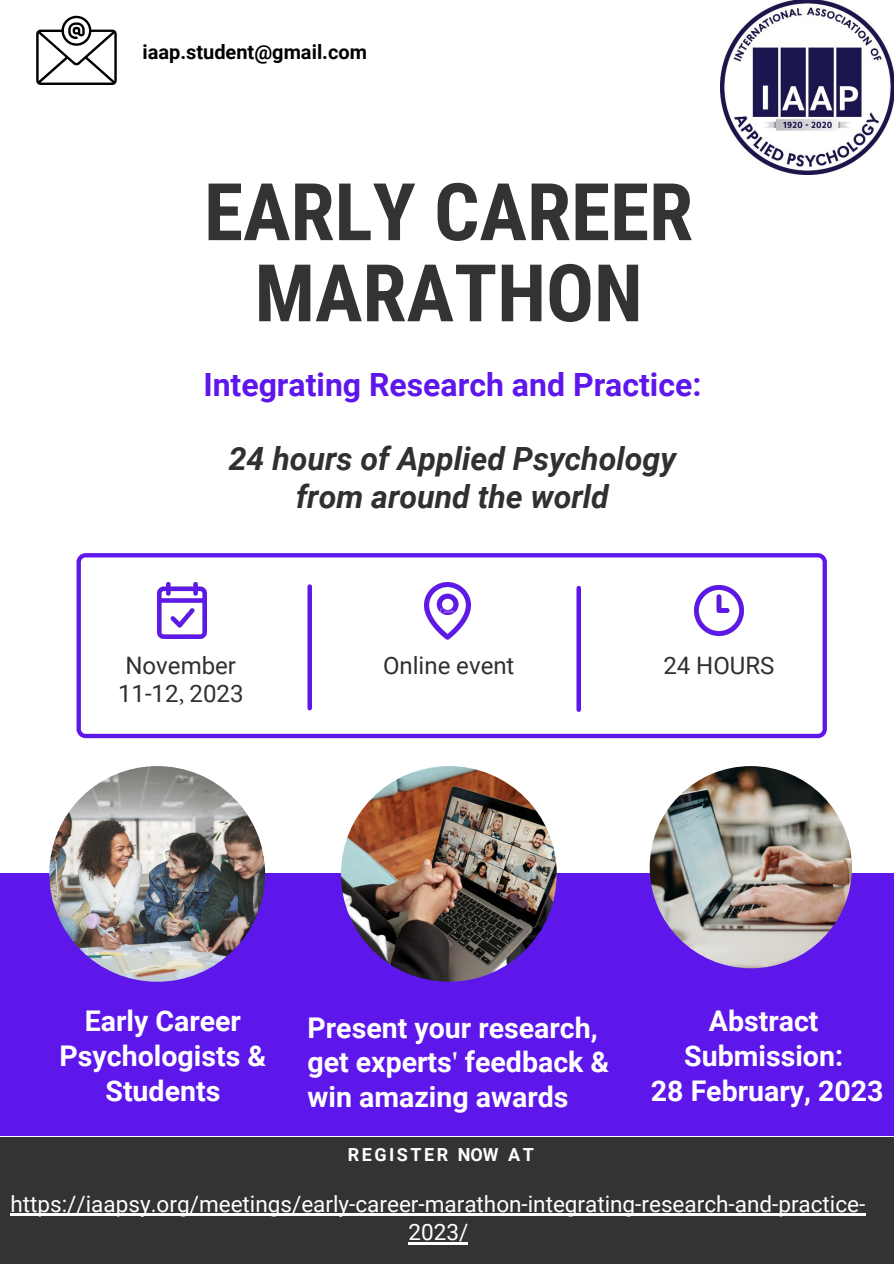
<style>
.page{position:relative;width:894px;height:1264px;background:#fff}
.page>*{position:absolute;margin:0;border:0;box-sizing:border-box;transform-origin:0 0}
.t1{font:700 79.5px/81px "Roboto Condensed";color:#333;text-align:center}
.t2{font:italic 700 31.95px/37.2px "Roboto";color:#303030;text-align:center}
.t3{font:700 31.95px "Roboto";color:#5e17eb}
.t4{font:700 28.5px/35px "Roboto";color:#fff;text-align:center}
.t5{font:24px/28.7px "Roboto";color:#303030;text-align:center}
.t6{font:22.5px/28.5px "Roboto";color:#fff;text-align:center}
.t7{font:700 19.95px "Roboto";color:#000}
.t8{font:700 18px "Roboto";letter-spacing:.14em;color:#fff}
.s1{font-family:"Minion Pro"}
</style>
<div class="page">
<div style="left:0;top:873px;width:893px;height:262px;background:#5e17eb"></div>
<div style="left:0;top:1136px;width:893px;height:127px;background:#333"></div>
<svg style="left:76px;top:553px;width:750px;height:185px"></svg>
<img style="left:157px;top:582px;width:50px;height:56px">
<img style="left:424px;top:582px;width:46px;height:57px">
<img style="left:694px;top:586px;width:49px;height:49px">
<div style="left:307px;top:586px;width:5px;height:122px;background:#5e17eb"></div>
<div style="left:576px;top:588px;width:5px;height:121px;background:#5e17eb"></div>
<img style="left:49px;top:766px;width:216px;height:215px;border-radius:50%">
<img style="left:341px;top:766px;width:215px;height:215px;border-radius:50%">
<img style="left:720px;top:0;width:173px;height:175px">
<img style="left:649px;top:766px;width:202px;height:202px;border-radius:50%">
<svg style="left:36px;top:15px;width:81px;height:70px"></svg>
<hr style="left:11px;top:1213px;width:854px;height:2px;background:#fff">
<hr style="left:408px;top:1242px;width:60px;height:2px;background:#fff">
<p class="t7" style="left:142px;top:40px;width:226px">iaap.student@gmail.com</p>
<h1 class="t1" style="left:204px;top:172px;width:490px">EARLY CAREER<br>MARATHON</h1>
<p class="t3" style="left:203px;top:366px;width:499px">Integrating Research and Practice:</p>
<p class="t2" style="left:228px;top:441px;width:449px">24 hours of Applied Psychology from around the world</p>
<p class="t5" style="left:118px;top:651px;width:127px">November<br>11-12<span class="s1">,</span> 2023</p>
<p class="t5" style="left:383px;top:651px;width:133px">Online event</p>
<p class="t5" style="left:663px;top:651px;width:113px">24 HOURS</p>
<p class="t4" style="left:60px;top:1003px;width:208px">Early Career<br>Psychologists &amp;<br>Students</p>
<p class="t4" style="left:307px;top:1010px;width:303px;text-align:left">Present your research, get experts<span class="s1">'</span> feedback &amp; win amazing awards</p>
<p class="t4" style="left:650px;top:1003px;width:234px">Abstract<br>Submission:<br>28 February, 2023</p>
<p class="t8" style="left:348px;top:1144px;width:187px">REGISTER NOW AT</p>
<p class="t6" style="left:10px;top:1189px;width:856px">https://iaapsy.org/meetings/early-career-marathon-integrating-research-and-practice-<br>2023/</p>
</div>
